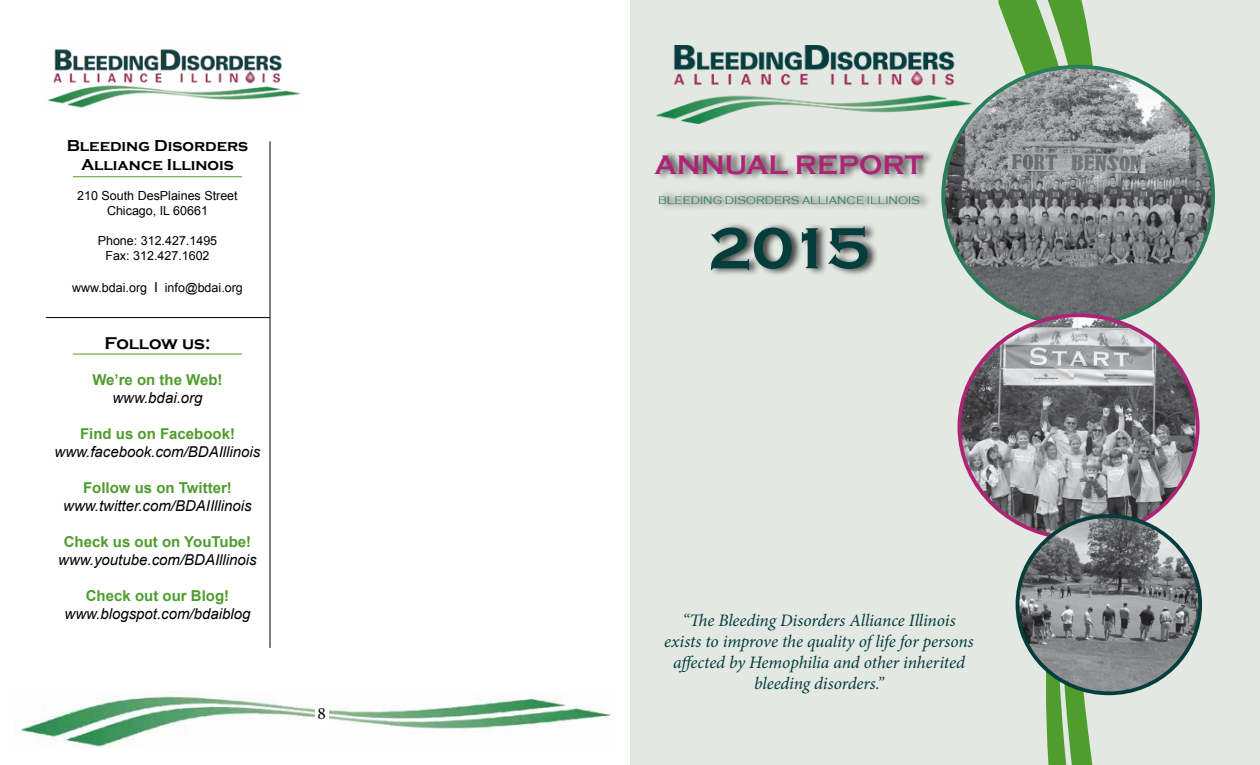
<style>
.page{position:relative;width:1260px;height:765px;background:#fff}
.page>*{position:absolute;margin:0;border:0;box-sizing:border-box;transform-origin:0 0}
.t1{font:700 60px "Copperplate Gothic";color:#053d3d}
.t2{font:700 27.5px "Copperplate Gothic";color:#ad2475}
.t3{font:italic 17.5px/21px "Minion Pro";letter-spacing:-.01em;color:#053d3d;text-align:center}
.t4{font:700 17.5px "Copperplate Gothic";color:#000}
.t5{font:17.5px "Minion Pro";color:#000}
.t6{font:700 16.25px/19.5px "Copperplate Gothic";color:#000;text-align:center}
.t7{font:italic 15px "Arial";color:#000}
.t8{font:700 15px "Arial";color:#4e9d2d}
.t9{font:12.5px/15px "Arial";color:#000;text-align:center}
.t10{font:300 11.25px "Copperplate Gothic";color:#287d5a}
.s1{font-size:13.75px}
</style>
<div class="page">
<div style="left:630px;top:0;width:630px;height:765px;background:#e3e8e3"></div>
<img style="left:656px;top:45px;width:299px;height:79px">
<svg style="left:998px;top:0;width:50px;height:755px"></svg>
<svg style="left:1048px;top:0;width:61px;height:765px;fill:#4e9d2d"></svg>
<img style="left:943px;top:67px;width:270px;height:248px">
<img style="left:959px;top:315px;width:236px;height:224px">
<img style="left:1017px;top:516px;width:183px;height:177px">
<div style="left:1016px;top:514px;width:186px;height:181px;border:4px solid #053d3d;border-radius:50%"></div>
<div style="left:654px;top:149px;width:281px;height:128px;background:#000;opacity:.75"></div>
<img style="left:21px;top:691px;width:590px;height:57px">
<div style="left:315px;top:706px;width:13px;height:27px;background:#fff"></div>
<hr style="left:73px;top:176px;width:169px;height:1px;background:#4e9d2d">
<hr style="left:46px;top:317px;width:224px;height:1px;background:#000">
<hr style="left:73px;top:354px;width:169px;height:1px;background:#4e9d2d">
<hr style="left:270px;top:141px;width:1px;height:507px;background:#000">
<img style="left:48px;top:49px;width:253px;height:59px">
<p class="t6" style="left:67px;top:136px;width:183px">Bleeding Disorders<br>Alliance Illinois</p>
<p class="t9" style="left:77px;top:188px;width:162px">210 South DesPlaines Street<br>Chicago, IL 60661</p>
<p class="t9" style="left:98px;top:233px;width:121px">Phone: 312.427.1495<br>Fax: 312.427.1602</p>
<p class="t9" style="left:72px;top:280px;width:172px">www.bdai.org <span class="s1">I</span> info@bdai.org</p>
<p class="t4" style="left:105px;top:333px;width:107px">Follow us:</p>
<p class="t8" style="left:92px;top:369px;width:132px">We’re on the Web!</p>
<p class="t7" style="left:112px;top:388px;width:92px">www.bdai.org</p>
<p class="t8" style="left:80px;top:423px;width:157px">Find us on Facebook!</p>
<p class="t7" style="left:55px;top:442px;width:207px">www.facebook.com/BDAIllinois</p>
<p class="t8" style="left:83px;top:477px;width:150px">Follow us on Twitter!</p>
<p class="t7" style="left:63px;top:496px;width:190px">www.twitter.com/BDAIIllinois</p>
<p class="t8" style="left:64px;top:531px;width:189px">Check us out on YouTube!</p>
<p class="t7" style="left:58px;top:550px;width:200px">www.youtube.com/BDAIllinois</p>
<p class="t8" style="left:86px;top:585px;width:145px">Check out our Blog!</p>
<p class="t7" style="left:65px;top:604px;width:187px">www.blogspot.com/bdaiblog</p>
<p class="t5" style="left:318px;top:702px;width:10px">8</p>
<h2 class="t2" style="left:655px;top:150px;width:270px">Annual Report</h2>
<p class="t10" style="left:658px;top:194px;width:263px">BLEEDING DISORDERS ALLIANCE ILLINOIS</p>
<h1 class="t1" style="left:709px;top:215px;width:162px">2015</h1>
<p class="t3" style="left:664px;top:610px;width:311px">“The Bleeding Disorders Alliance Illinois exists to improve the quality of life for persons affected by Hemophilia and other inherited bleeding disorders.”</p>
</div>
